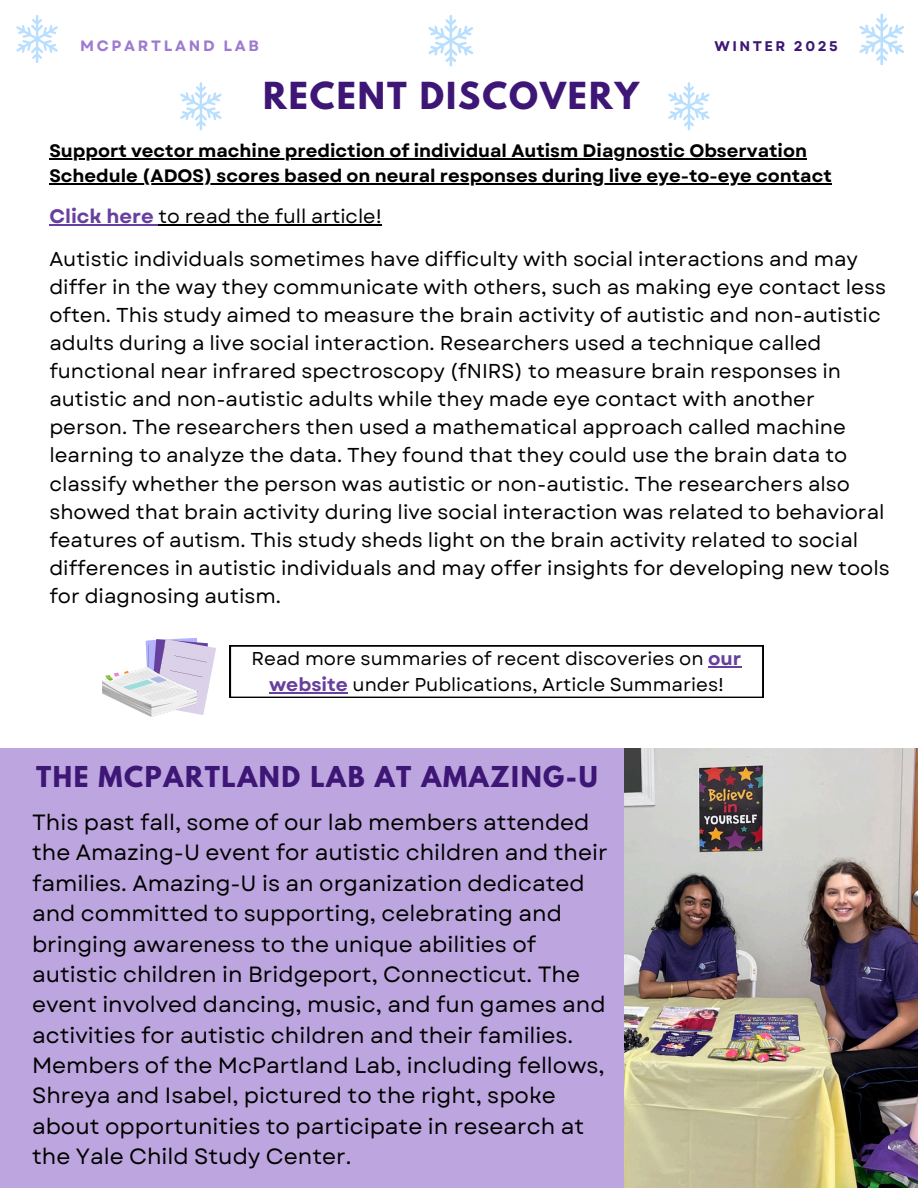
<style>
.page{position:relative;width:918px;height:1188px;background:#fff}
.page>*{position:absolute;margin:0;border:0;box-sizing:border-box;transform-origin:0 0}
.t1{font:700 33px "League Spartan";letter-spacing:.06em;color:#3e1776}
.t2{font:700 25.5px "League Spartan";letter-spacing:.06em;color:#3e1776}
.t3{font:22.05px/30.3px "Garet";color:#000}
.t4{font:20.1px/28.2px "Garet";color:#000}
.t5{font:19.5px "Garet";color:#000}
.t6{font:18.6px/25.8px "Garet";color:#000;text-align:center}
.t7{font:700 18px "Garet";color:#000}
.t8{font:700 15px "Garet";letter-spacing:.18em;color:#9d7acf}
.t9{font:700 13.95px "Garet";letter-spacing:.18em;color:#3e1776}
.s1{font-weight:700;color:#673f9f}
</style>
<div class="page">
<div style="left:0;top:748px;width:918px;height:440px;background:#bda6df"></div>
<svg style="left:144px;top:637px;width:619px;height:78px"></svg>
<svg style="left:170px;top:670px;width:33px;height:7px"></svg>
<div style="left:166px;top:685px;width:32px;height:7px;background:#dbd2ea"></div>
<img style="left:103px;top:668px;width:93px;height:49px">
<svg style="left:668px;top:82px;width:42px;height:48px"></svg>
<svg style="left:428px;top:15px;width:45px;height:52px"></svg>
<svg style="left:16px;top:15px;width:42px;height:48px"></svg>
<svg style="left:180px;top:82px;width:42px;height:48px"></svg>
<svg style="left:859px;top:14px;width:45px;height:51px"></svg>
<hr style="left:708px;top:666px;width:34px;height:1px;background:#673f9f">
<hr style="left:269px;top:692px;width:79px;height:1px;background:#673f9f">
<img style="left:624px;top:748px;width:294px;height:440px">
<hr style="left:49px;top:159px;width:758px;height:1px;background:#000">
<hr style="left:49px;top:183px;width:783px;height:1px;background:#000">
<hr style="left:49px;top:225px;width:105px;height:1px;background:#673f9f">
<hr style="left:159px;top:225px;width:223px;height:1px;background:#000">
<p class="t8" style="left:80px;top:35px;width:180px">MCPARTLAND LAB</p>
<p class="t9" style="left:715px;top:36px;width:125px">WINTER 2025</p>
<p class="t1" style="left:263px;top:80px;width:377px">RECENT DISCOVERY</p>
<p class="t7" style="left:49px;top:138px;width:759px">Support vector machine prediction of individual Autism Diagnostic Observation</p>
<p class="t7" style="left:49px;top:163px;width:784px">Schedule (ADOS) scores based on neural responses during live eye-to-eye contact</p>
<h1 class="t5" style="left:49px;top:203px;width:334px"><span class="s1">Click here</span> to read the full article!</h1>
<h5 class="t4" style="left:49px;top:245px;width:842px">Autistic individuals sometimes have difficulty with social interactions and may differ in the way they communicate with others, such as making eye contact less often. This study aimed to measure the brain activity of autistic and non-autistic adults during a live social interaction. Researchers used a technique called functional near infrared spectroscopy (fNIRS) to measure brain responses in autistic and non-autistic adults while they made eye contact with another person. The researchers then used a mathematical approach called machine learning to analyze the data. They found that they could use the brain data to classify whether the person was autistic or non-autistic. The researchers also showed that brain activity during live social interaction was related to behavioral features of autism. This study sheds light on the brain activity related to social differences in autistic individuals and may offer insights for developing new tools for diagnosing autism.</h5>
<p class="t6" style="left:252px;top:646px;width:491px">Read more summaries of recent discoveries on <span class="s1">our website</span> under Publications, Article Summaries!</p>
<h4 class="t2" style="left:36px;top:764px;width:563px">THE MCPARTLAND LAB AT AMAZING-U</h4>
<p class="t3" style="left:32px;top:807px;width:577px">This past fall, some of our lab members attended the Amazing-U event for autistic children and their families. Amazing-U is an organization dedicated and committed to supporting, celebrating and bringing awareness to the unique abilities of autistic children in Bridgeport, Connecticut. The event involved dancing, music, and fun games and activities for autistic children and their families.<br>Members of the McPartland Lab, including fellows, Shreya and Isabel, pictured to the right, spoke about opportunities to participate in research at the Yale Child Study Center.</p>
</div>
